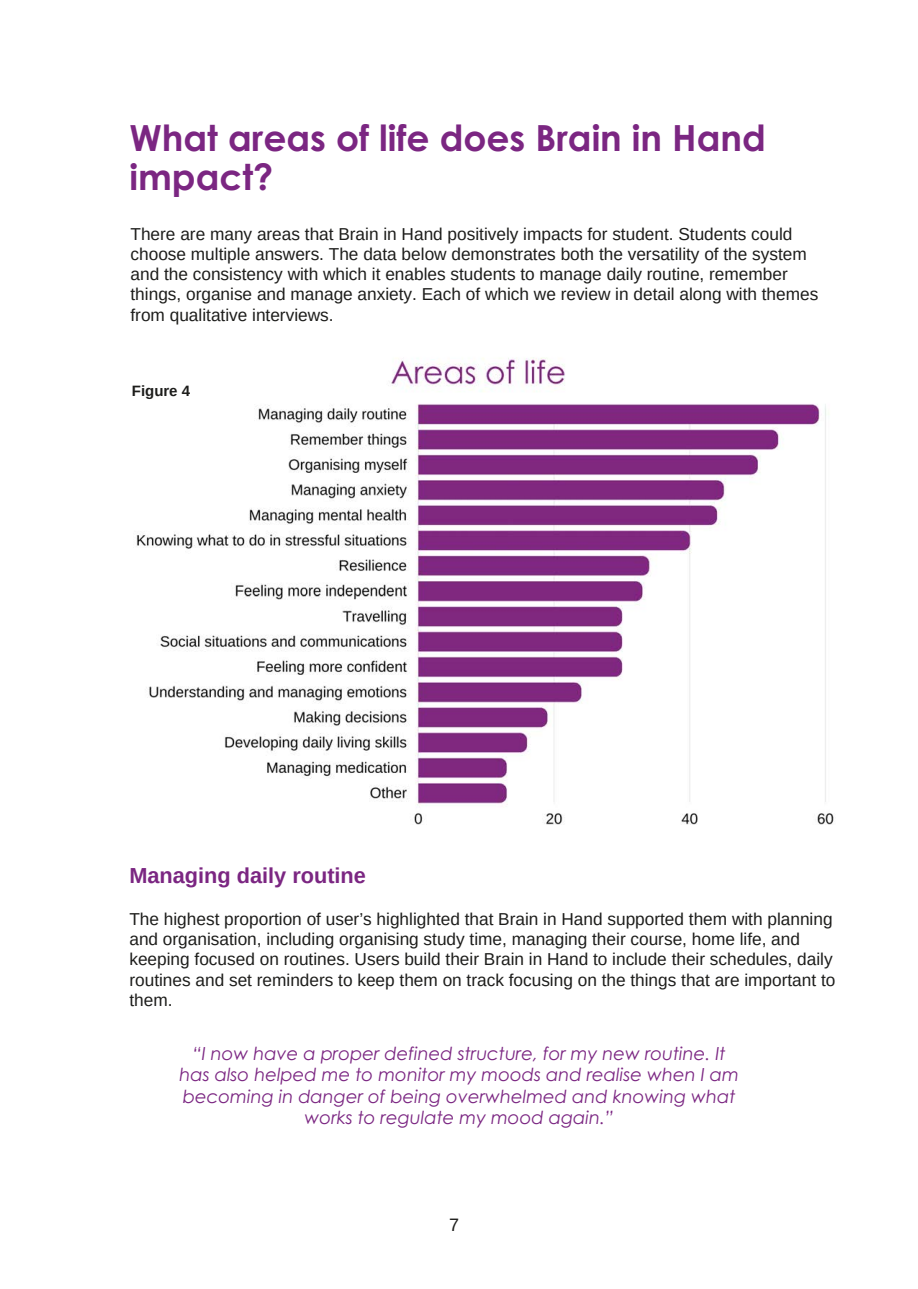
<style>
.page{position:relative;width:918px;height:1289px;background:#fff}
.page>*{position:absolute;margin:0;border:0;box-sizing:border-box;transform-origin:0 0}
.t1{font:700 36px/39.3px "Century Gothic Pro";color:#7b2682}
.t2{font:700 21.75px "Arimo";color:#7b2682}
.t3{font:italic 18px/21.3px "Century Gothic Pro";color:#7b2682;text-align:center}
.t4{font:18px "Arimo";color:#1d1d1b}
.t5{font:17.25px/20.2px "Arimo";color:#1d1d1b}
.t6{font:700 15px "Arimo";color:#1d1d1b}
</style>
<div class="page">
<img style="left:136px;top:357px;width:698px;height:468px">
<p class="t1" style="left:129px;top:123px;width:638px">What areas of life does Brain in Hand impact?</p>
<p class="t5" style="left:131px;top:223px;width:689px">There are many areas that Brain in Hand positively impacts for student. Students could choose multiple answers. The data below demonstrates both the versatility of the system and the consistency with which it enables students to manage daily routine, remember things, organise and manage anxiety. Each of which we review in detail along with themes from qualitative interviews.</p>
<p class="t6" style="left:132px;top:382px;width:60px">Figure 4</p>
<p class="t2" style="left:129px;top:863px;width:238px">Managing daily routine</p>
<p class="t5" style="left:129px;top:908px;width:707px">The highest proportion of user’s highlighted that Brain in Hand supported them with planning and organisation, including organising study time, managing their course, home life, and keeping focused on routines. Users build their Brain in Hand to include their schedules, daily routines and set reminders to keep them on track focusing on the things that are important to them.</p>
<p class="t3" style="left:179px;top:1044px;width:561px">“I now have a proper defined structure, for my new routine. It has also helped me to monitor my moods and realise when I am becoming in danger of being overwhelmed and knowing what works to regulate my mood again.”</p>
<p class="t4" style="left:449px;top:1213px;width:12px">7</p>
</div>
